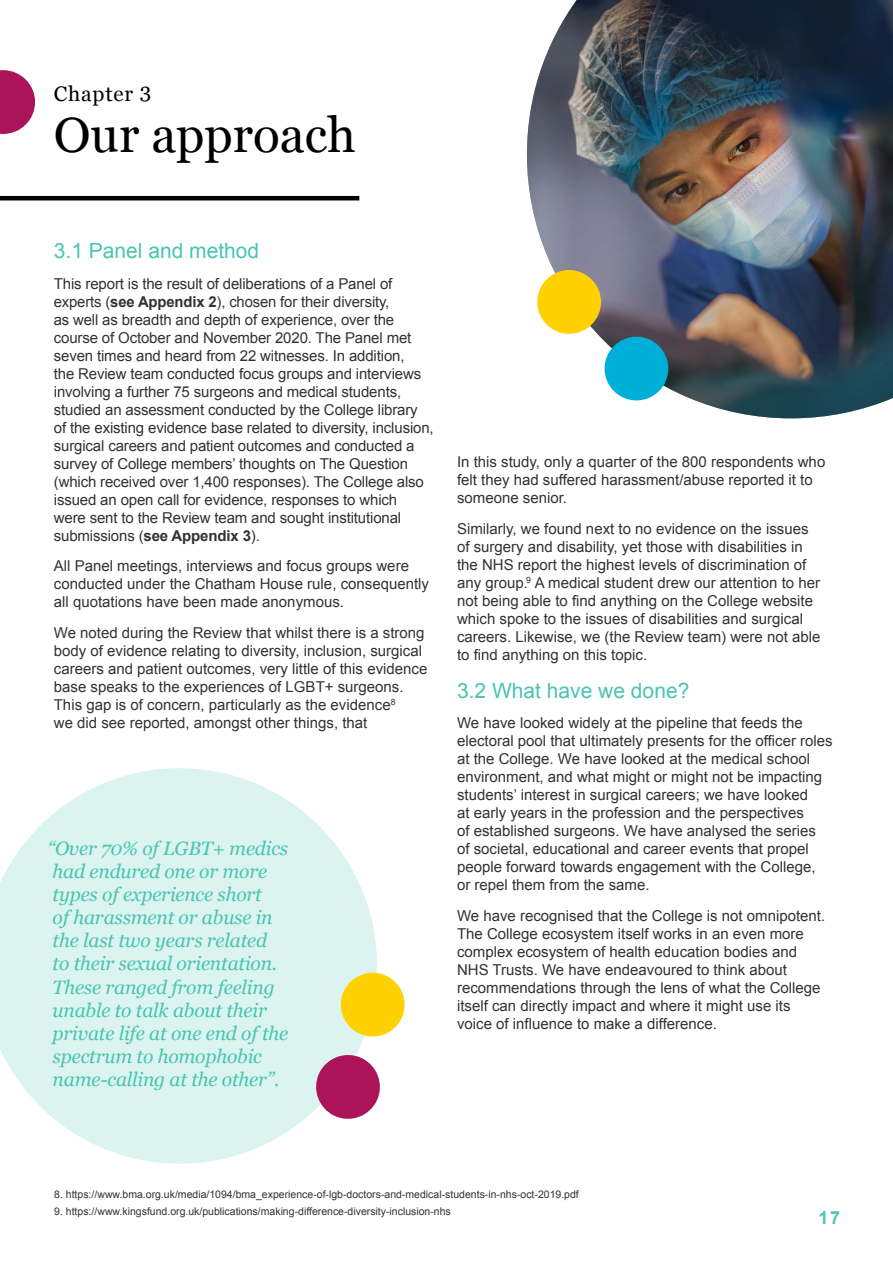
<style>
.page{position:relative;width:893px;height:1263px;background:#fff}
.page>*{position:absolute;margin:0;border:0;box-sizing:border-box;transform-origin:0 0}
.t1{font:49.5px "Georgia";color:#000}
.t2{font:21px "Arial";color:#49c5b1}
.t3{font:21px "Georgia";letter-spacing:.04em;color:#000}
.t4{font:italic 19.35px/23.1px "Georgia";letter-spacing:-.01em;color:#49c5b1}
.t5{font:700 18px "Arial";color:#49c5b1}
.t6{font:15px/18px "Arial";color:#323232}
.t7{font:10.5px "Arial";color:#323232}
.s1{font-weight:700}
</style>
<div class="page">
<hr style="left:0;top:196px;width:359px;height:4px;background:#000">
<img style="left:527px;top:0;width:366px;height:418px">
<div style="left:604px;top:337px;width:64px;height:63px;background:#00afd7;border-radius:50%"></div>
<div style="left:537px;top:270px;width:64px;height:64px;background:#ffd100;border-radius:50%"></div>
<svg style="left:0;top:768px;width:377px;height:396px;fill:#dbf4ef"></svg>
<svg style="left:312px;top:1050px;width:68px;height:73px"></svg>
<svg style="left:336px;top:968px;width:69px;height:73px;background:#f7df5a"></svg>
<svg style="left:0;top:70px;width:35px;height:64px"></svg>
<h2 class="t3" style="left:54px;top:78px;width:99px">Chapter 3</h2>
<h1 class="t1" style="left:54px;top:99px;width:304px">Our approach</h1>
<h2 class="t2" style="left:54px;top:237px;width:207px">3.1 Panel and method</h2>
<p class="t6" style="left:54px;top:275px;width:381px">This report is the result of deliberations of a Panel of experts (<span class="s1">see Appendix 2</span>), chosen for their diversity,<br>as well as breadth and depth of experience, over the course of October and November 2020. The Panel met seven times and heard from 22 witnesses. In addition,<br>the Review team conducted focus groups and interviews involving a further 75 surgeons and medical students, studied an assessment conducted by the College library of the existing evidence base related to diversity, inclusion, surgical careers and patient outcomes and conducted a survey of College members’ thoughts on The Question (which received over 1,400 responses). The College also issued an open call for evidence, responses to which<br>were sent to the Review team and sought institutional submissions (<span class="s1">see Appendix 3</span>).</p>
<p class="t6" style="left:54px;top:557px;width:377px">All Panel meetings, interviews and focus groups were conducted under the Chatham House rule, consequently all quotations have been made anonymous.</p>
<p class="t6" style="left:54px;top:624px;width:375px">We noted during the Review that whilst there is a strong body of evidence relating to diversity, inclusion, surgical careers and patient outcomes, very little of this evidence base speaks to the experiences of LGBT+ surgeons.<br>This gap is of concern, particularly as the evidence<sup>8<br></sup>we did see reported, amongst other things, that</p>
<p class="t4" style="left:48px;top:835px;width:242px">“Over 70% of LGBT+ medics had endured one or more types of experience short<br>of harassment or abuse in the last two years related<br>to their sexual orientation.<br>These ranged from feeling unable to talk about their private life at one end of the spectrum to homophobic name-calling at the other”.</p>
<p class="t6" style="left:457px;top:453px;width:370px">In this study, only a quarter of the 800 respondents who felt they had suffered harassment/abuse reported it to someone senior.</p>
<p class="t6" style="left:457px;top:519px;width:365px">Similarly, we found next to no evidence on the issues of surgery and disability, yet those with disabilities in the NHS report the highest levels of discrimination of any group.<sup>9</sup> A medical student drew our attention to her not being able to find anything on the College website which spoke to the issues of disabilities and surgical careers. Likewise, we (the Review team) were not able to find anything on this topic.</p>
<h2 class="t2" style="left:457px;top:676px;width:234px">3.2 What have we done?</h2>
<p class="t6" style="left:457px;top:714px;width:377px">We have looked widely at the pipeline that feeds the electoral pool that ultimately presents for the officer roles at the College. We have looked at the medical school environment, and what might or might not be impacting students’ interest in surgical careers; we have looked<br>at early years in the profession and the perspectives<br>of established surgeons. We have analysed the series<br>of societal, educational and career events that propel people forward towards engagement with the College,<br>or repel them from the same.</p>
<p class="t6" style="left:457px;top:907px;width:370px">We have recognised that the College is not omnipotent.<br>The College ecosystem itself works in an even more complex ecosystem of health education bodies and NHS Trusts. We have endeavoured to think about recommendations through the lens of what the College itself can directly impact and where it might use its voice of influence to make a difference.</p>
<p class="t7" style="left:54px;top:1187px;width:526px">8. https://www.bma.org.uk/media/1094/bma_experience-of-lgb-doctors-and-medical-students-in-nhs-oct-2019.pdf</p>
<p class="t7" style="left:54px;top:1204px;width:398px">9. https://www.kingsfund.org.uk/publications/making-difference-diversity-inclusion-nhs</p>
<p class="t5" style="left:818px;top:1206px;width:23px">17</p>
</div>
